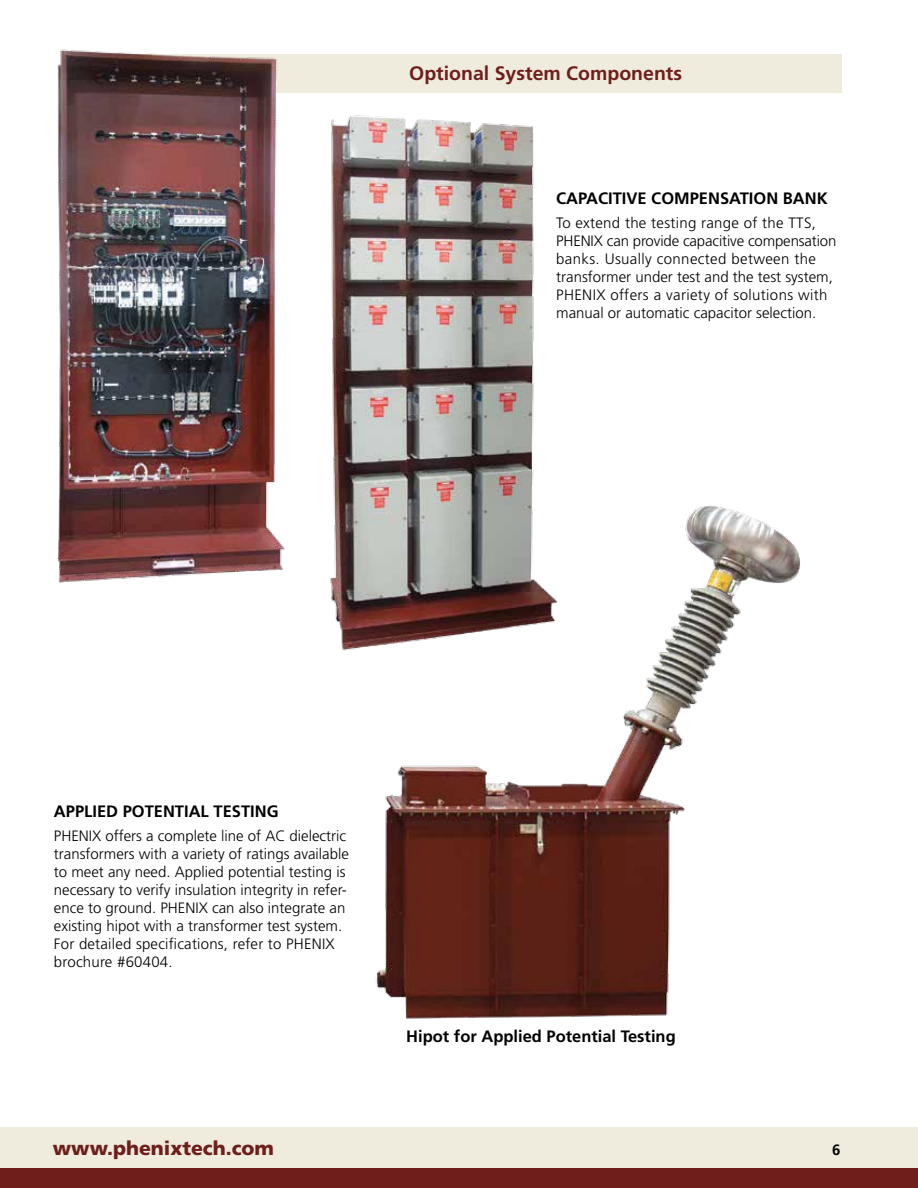
<style>
.page{position:relative;width:918px;height:1188px;background:#fff}
.page>*{position:absolute;margin:0;border:0;box-sizing:border-box;transform-origin:0 0}
.t1{font:700 19.5px "Frutiger";color:#6e1f1b}
.t2{font:900 19.5px "Frutiger";color:#6e1f1b}
.t3{font:700 16.5px "Frutiger";color:#000}
.t4{font:300 15px/18px "Frutiger";color:#000}
.t5{font:700 15px "Frutiger";color:#000}
</style>
<div class="page">
<div style="left:0;top:1127px;width:918px;height:47px;background:#f0ecdd"></div>
<div style="left:69px;top:54px;width:773px;height:39px;background:#f0ecdd"></div>
<img style="left:375px;top:506px;width:425px;height:513px">
<img style="left:57px;top:49px;width:228px;height:534px">
<img style="left:330px;top:115px;width:255px;height:546px">
<div style="left:0;top:1169px;width:918px;height:19px;background:#6e1f1b"></div>
<h1 class="t1" style="left:409px;top:62px;width:275px">Optional System Components</h1>
<p class="t3" style="left:556px;top:188px;width:20px">Capacitive</p>
<p class="t3" style="left:651px;top:188px;width:23px">Compe</p>
<p class="t3" style="left:708px;top:188px;width:22px">nsatio</p>
<p class="t3" style="left:766px;top:188px;width:63px">n Bank</p>
<p class="t4" style="left:556px;top:213px;width:282px">To extend the testing range of the TTS, PHENIX can provide capacitive compensation banks. Usually connected between the transformer under test and the test system, PHENIX offers a variety of solutions with manual or automatic capacitor selection.</p>
<p class="t3" style="left:54px;top:802px;width:22px">Applied</p>
<p class="t3" style="left:123px;top:802px;width:11px">pote</p>
<p class="t3" style="left:163px;top:802px;width:22px">ntial</p>
<p class="t3" style="left:213px;top:802px;width:10px">testi</p>
<p class="t3" style="left:255px;top:802px;width:23px">ng</p>
<p class="t4" style="left:54px;top:827px;width:296px">PHENIX offers a complete line of AC dielectric transformers with a variety of ratings available to meet any need. Applied potential testing is necessary to verify insulation integrity in refer&shy;ence to ground. PHENIX can also integrate an existing hipot with a transformer test system.<br>For detailed specifications, refer to PHENIX brochure #60404.</p>
<p class="t3" style="left:406px;top:1026px;width:271px">Hipot for Applied Potential Testing</p>
<h1 class="t2" style="left:53px;top:1137px;width:223px">www.phenixtech.com</h1>
<p class="t5" style="left:832px;top:1141px;width:10px">6</p>
</div>
